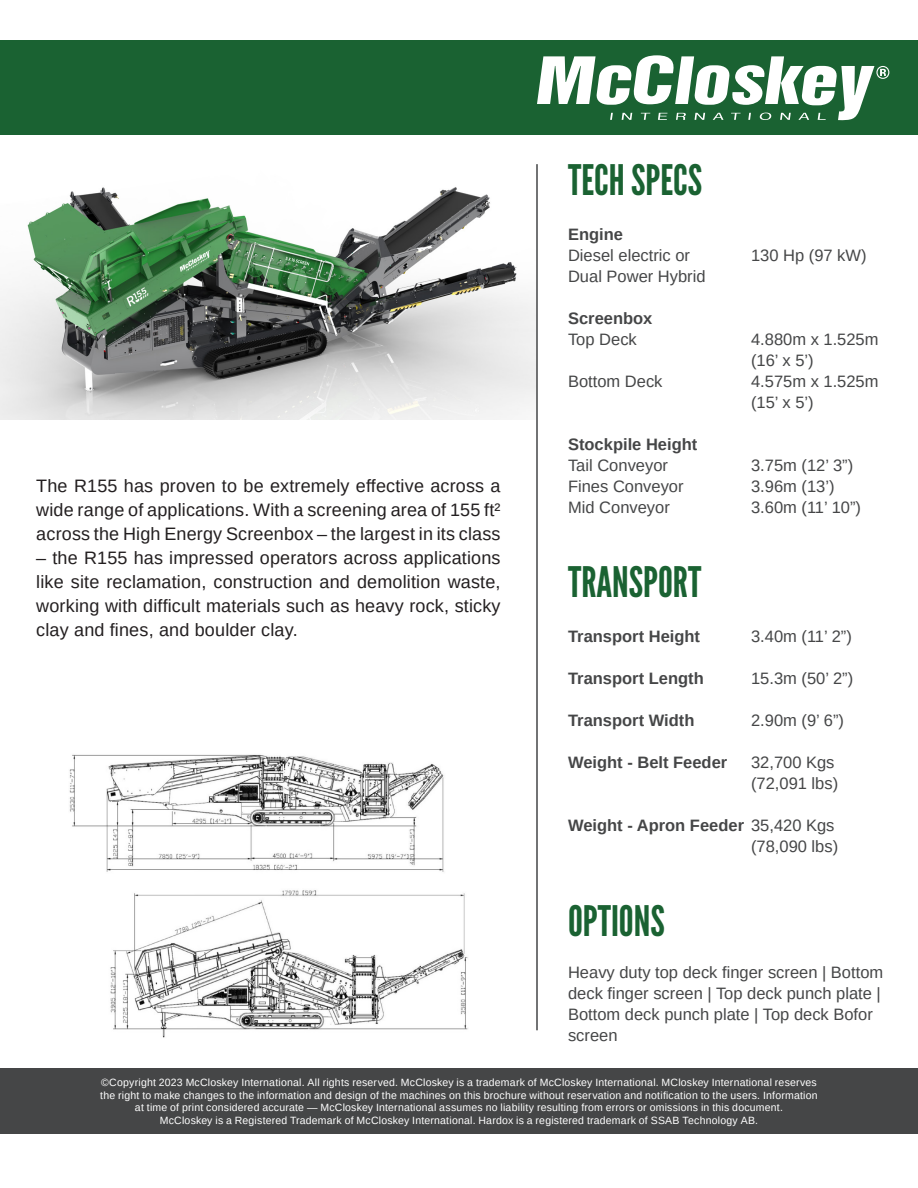
<style>
.page{position:relative;width:918px;height:1188px;background:#fff}
.page>*{position:absolute;margin:0;border:0;box-sizing:border-box;transform-origin:0 0}
.Specs{font:42px "League Gothic";color:#1a6232}
.SubHead{font:42px "League Gothic";color:#1a6232}
.t1{font:18px/24px "Arimo";letter-spacing:.01em;color:#231f20;text-align:justify}
.Specs-2{font:16.5px/21px "Arimo";color:#454647}
.Specs-3{font:700 16.5px "Arimo";color:#454647}
.t2{font:10.5px "Arimo";letter-spacing:.02em;color:#fff}
.s1{font-weight:400}
</style>
<div class="page">
<img style="left:69px;top:754px;width:399px;height:284px">
<div style="left:0;top:40px;width:918px;height:95px;background:#1a6232"></div>
<svg style="left:537px;top:55px;width:352px;height:65px"></svg>
<div style="left:0;top:1069px;width:918px;height:65px;background:#454647"></div>
<img style="left:0;top:187px;width:536px;height:232px">
<hr style="left:536px;top:164px;width:2px;height:866px;background:#454647">
<p class="t1" style="left:36px;top:474px;width:466px">The R155 has proven to be extremely effective across a wide range of applications. With a screening area of 155 ft² across the High Energy Screenbox – the largest in its class</p>
<p class="t1" style="left:36px;top:546px;width:466px">– the R155 has impressed operators across applications like site reclamation, construction and demolition waste, working with difficult materials such as heavy rock, sticky clay and fines, and boulder clay.</p>
<p class="SubHead" style="left:568px;top:155px;width:136px">TECH SPECS</p>
<p class="Specs-3" style="left:568px;top:223px;width:57px">Engine</p>
<p class="Specs-2" style="left:568px;top:245px;width:123px">Diesel electric or</p>
<p class="Specs-2" style="left:751px;top:245px;width:117px">130 Hp (97 kW)</p>
<p class="Specs-2" style="left:568px;top:266px;width:139px">Dual Power Hybrid</p>
<p class="Specs-3" style="left:568px;top:307px;width:86px">Screenbox</p>
<p class="Specs-2" style="left:568px;top:329px;width:70px">Top Deck</p>
<p class="Specs-2" style="left:751px;top:329px;width:129px">4.880m x 1.525m</p>
<p class="Specs-2" style="left:751px;top:350px;width:64px">(16’ x 5’)</p>
<p class="Specs-2" style="left:568px;top:371px;width:96px">Bottom Deck</p>
<p class="Specs-2" style="left:751px;top:371px;width:129px">4.575m x 1.525m</p>
<p class="Specs-2" style="left:751px;top:392px;width:64px">(15’ x 5’)</p>
<p class="Specs-3" style="left:568px;top:433px;width:131px">Stockpile Height</p>
<p class="Specs-2" style="left:568px;top:455px;width:101px">Tail Conveyor</p>
<p class="Specs-2" style="left:751px;top:455px;width:104px">3.75m (12’ 3”)</p>
<p class="Specs-2" style="left:568px;top:476px;width:117px">Fines Conveyor</p>
<p class="Specs-2" style="left:751px;top:476px;width:85px">3.96m (13’)</p>
<p class="Specs-2" style="left:568px;top:497px;width:103px">Mid Conveyor</p>
<p class="Specs-2" style="left:751px;top:497px;width:112px">3.60m (11’ 10”)</p>
<p class="Specs" style="left:568px;top:557px;width:135px">TRANSPORT</p>
<p class="Specs-3" style="left:568px;top:625px;width:134px">Transport Height</p>
<p class="Specs-2" style="left:751px;top:626px;width:102px">3.40m (11’ 2”)</p>
<p class="Specs-3" style="left:568px;top:667px;width:137px">Transport Length</p>
<p class="Specs-2" style="left:751px;top:668px;width:104px">15.3m (50’ 2”)</p>
<p class="Specs-3" style="left:568px;top:709px;width:128px">Transport Width</p>
<p class="Specs-2" style="left:751px;top:710px;width:94px">2.90m (9’ 6”)</p>
<p class="Specs-3" style="left:568px;top:751px;width:161px">Weight - Belt Feeder</p>
<p class="Specs-2" style="left:751px;top:752px;width:85px">32,700 Kgs</p>
<p class="Specs-2" style="left:751px;top:773px;width:89px">(72,091 lbs)</p>
<p class="Specs-3" style="left:568px;top:814px;width:268px">Weight - Apron Feeder <span class="s1">35,420 Kgs</span></p>
<p class="Specs-2" style="left:751px;top:836px;width:89px">(78,090 lbs)</p>
<p class="Specs" style="left:568px;top:896px;width:98px">OPTIONS</p>
<p class="Specs-2" style="left:568px;top:962px;width:317px">Heavy duty top deck finger screen | Bottom deck finger screen | Top deck punch plate |<br>Bottom deck punch plate | Top deck Bofor screen</p>
<p class="t2" style="left:101px;top:1076px;width:717px">©Copyright 2023 McCloskey International. All rights reserved. McCloskey is a trademark of McCloskey International. MCloskey International reserves</p>
<p class="t2" style="left:100px;top:1089px;width:719px">the right to make changes to the information and design of the machines on this brochure without reservation and notification to the users. Information</p>
<p class="t2" style="left:135px;top:1101px;width:650px">at time of print considered accurate — McCloskey International assumes no liability resulting from errors or omissions in this document.</p>
<p class="t2" style="left:160px;top:1114px;width:600px">McCloskey is a Registered Trademark of McCloskey International. Hardox is a registered trademark of SSAB Technology AB.</p>
</div>
